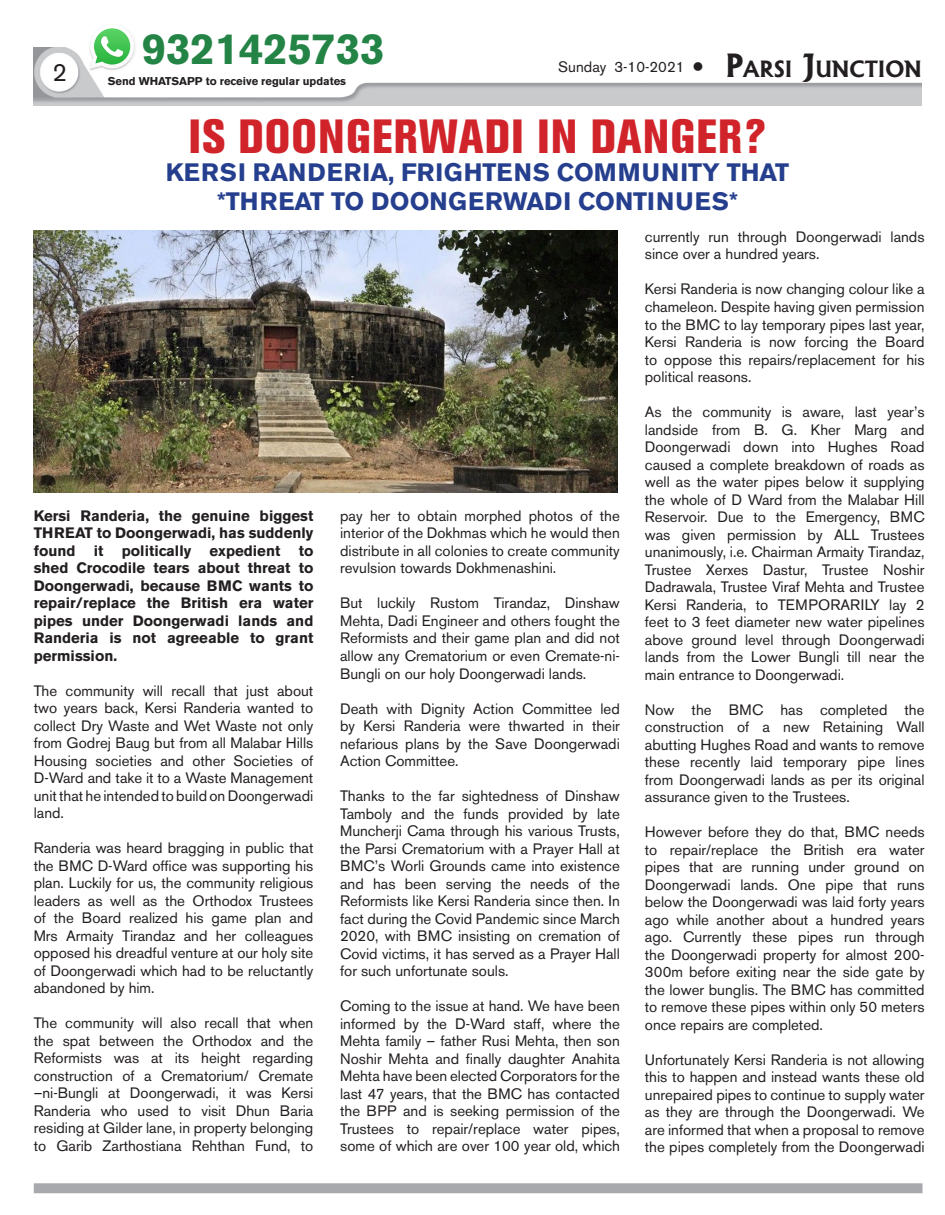
<style>
.page{position:relative;width:945px;height:1215px;background:#fff}
.page>*{position:absolute;margin:0;border:0;box-sizing:border-box;transform-origin:0 0}
.t1{font:800 condensed 47.5px "Akzidenz Grotesk BE";letter-spacing:.02em;color:#d1232a}
.t2{font:700 43.38px "Akzidenz Grotesk BE";color:#238446}
.t3{font:700 25px/28.8px "Akzidenz Grotesk BE";letter-spacing:.02em;color:#253f8e;text-align:center}
.t4{font:25px "Akzidenz Grotesk BE";color:#231f20}
.t5{font:15px/17.5px "Akzidenz Grotesk BE";color:#231f20;text-align:justify}
.t6{font:700 15px/17.5px "Akzidenz Grotesk BE";color:#231f20;text-align:justify}
.t7{font:700 11.25px "Akzidenz Grotesk BE";color:#231f20}
.s1{font-family:"Albertus";font-weight:700;font-size:30.62px}
.s2{font-family:"Albertus";font-weight:700;font-size:21.5px}
</style>
<div class="page">
<img style="left:34px;top:48px;width:887px;height:58px">
<div style="left:34px;top:1183px;width:888px;height:10px;background:#a8a9ad"></div>
<img style="left:86px;top:48px;width:52px;height:25px">
<img style="left:89px;top:42px;width:46px;height:28px">
<svg style="left:90px;top:28px;width:44px;height:41px"></svg>
<img style="left:34px;top:230px;width:583px;height:263px">
<h3 class="t4" style="left:53px;top:58px;width:16px">2</h3>
<h2 class="t2" style="left:142px;top:24px;width:244px">9321425733</h2>
<p class="t7" style="left:108px;top:75px;width:240px">Send WHATSAPP to receive regular updates</p>
<p class="t5" style="left:558px;top:58px;width:365px">Sunday 3-10-2021 ● <span class="s1">P</span><span class="s2">ARSI</span> <span class="s1">J</span><span class="s2">UNCTION</span></p>
<h1 class="t1" style="left:189px;top:109px;width:579px">IS DOONGERWADI IN DANGER?</h1>
<h3 class="t3" style="left:166px;top:158px;width:625px">KERSI RANDERIA, FRIGHTENS COMMUNITY THAT *THREAT TO DOONGERWADI CONTINUES*</h3>
<p class="t6" style="left:34px;top:507px;width:281px">Kersi Randeria, the genuine biggest THREAT to Doongerwadi, has suddenly found it politically expedient to shed Crocodile tears about threat to Doongerwadi, because BMC wants to repair/replace the British era water pipes under Doongerwadi lands and Randeria is not agreeable to grant permission.</p>
<p class="t5" style="left:34px;top:682px;width:281px">The community will recall that just about two years back, Kersi Randeria wanted to collect Dry Waste and Wet Waste not only from Godrej Baug but from all Malabar Hills Housing societies and other Societies of D-Ward and take it to a Waste Management unit that he intended to build on Doongerwadi land.</p>
<p class="t5" style="left:34px;top:839px;width:281px">Randeria was heard bragging in public that the BMC D-Ward office was supporting his plan. Luckily for us, the community religious leaders as well as the Orthodox Trustees of the Board realized his game plan and Mrs Armaity Tirandaz and her colleagues opposed his dreadful venture at our holy site of Doongerwadi which had to be reluctantly abandoned by him.</p>
<p class="t5" style="left:34px;top:1014px;width:281px">The community will also recall that when the spat between the Orthodox and the Reformists was at its height regarding construction of a Crematorium/ Cremate –ni-Bungli at Doongerwadi, it was Kersi Randeria who used to visit Dhun Baria residing at Gilder lane, in property belonging to Garib Zarthostiana Rehthan Fund, to</p>
<p class="t5" style="left:340px;top:507px;width:281px">pay her to obtain morphed photos of the interior of the Dokhmas which he would then distribute in all colonies to create community revulsion towards Dokhmenashini.</p>
<p class="t5" style="left:340px;top:595px;width:281px">But luckily Rustom Tirandaz, Dinshaw Mehta, Dadi Engineer and others fought the Reformists and their game plan and did not allow any Crematorium or even Cremate-ni-Bungli on our holy Doongerwadi lands.</p>
<p class="t5" style="left:340px;top:700px;width:281px">Death with Dignity Action Committee led by Kersi Randeria were thwarted in their nefarious plans by the Save Doongerwadi Action Committee.</p>
<p class="t5" style="left:340px;top:787px;width:281px">Thanks to the far sightedness of Dinshaw Tamboly and the funds provided by late Muncherji Cama through his various Trusts, the Parsi Crematorium with a Prayer Hall at BMC’s Worli Grounds came into existence and has been serving the needs of the Reformists like Kersi Randeria since then. In fact during the Covid Pandemic since March 2020, with BMC insisting on cremation of Covid victims, it has served as a Prayer Hall for such unfortunate souls.</p>
<p class="t5" style="left:340px;top:997px;width:281px">Coming to the issue at hand. We have been informed by the D-Ward staff, where the Mehta family – father Rusi Mehta, then son Noshir Mehta and finally daughter Anahita Mehta have been elected Corporators for the last 47 years, that the BMC has contacted the BPP and is seeking permission of the Trustees to repair/replace water pipes, some of which are over 100 year old, which</p>
<p class="t5" style="left:645px;top:228px;width:281px">currently run through Doongerwadi lands since over a hundred years.</p>
<p class="t5" style="left:645px;top:281px;width:281px">Kersi Randeria is now changing colour like a chameleon. Despite having given permission to the BMC to lay temporary pipes last year, Kersi Randeria is now forcing the Board to oppose this repairs/replacement for his political reasons.</p>
<p class="t5" style="left:645px;top:403px;width:281px">As the community is aware, last year’s landside from B. G. Kher Marg and Doongerwadi down into Hughes Road caused a complete breakdown of roads as well as the water pipes below it supplying the whole of D Ward from the Malabar Hill Reservoir. Due to the Emergency, BMC was given permission by ALL Trustees unanimously, i.e. Chairman Armaity Tirandaz, Trustee Xerxes Dastur, Trustee Noshir Dadrawala, Trustee Viraf Mehta and Trustee Kersi Randeria, to TEMPORARILY lay 2 feet to 3 feet diameter new water pipelines above ground level through Doongerwadi lands from the Lower Bungli till near the main entrance to Doongerwadi.</p>
<p class="t5" style="left:645px;top:701px;width:281px">Now the BMC has completed the construction of a new Retaining Wall abutting Hughes Road and wants to remove these recently laid temporary pipe lines from Doongerwadi lands as per its original assurance given to the Trustees.</p>
<p class="t5" style="left:645px;top:823px;width:281px">However before they do that, BMC needs to repair/replace the British era water pipes that are running under ground on Doongerwadi lands. One pipe that runs below the Doongerwadi was laid forty years ago while another about a hundred years ago. Currently these pipes run through the Doongerwadi property for almost 200- 300m before exiting near the side gate by the lower bunglis. The BMC has committed to remove these pipes within only 50 meters once repairs are completed.</p>
<p class="t5" style="left:645px;top:1051px;width:281px">Unfortunately Kersi Randeria is not allowing this to happen and instead wants these old unrepaired pipes to continue to supply water as they are through the Doongerwadi. We are informed that when a proposal to remove the pipes completely from the Doongerwadi</p>
</div>
